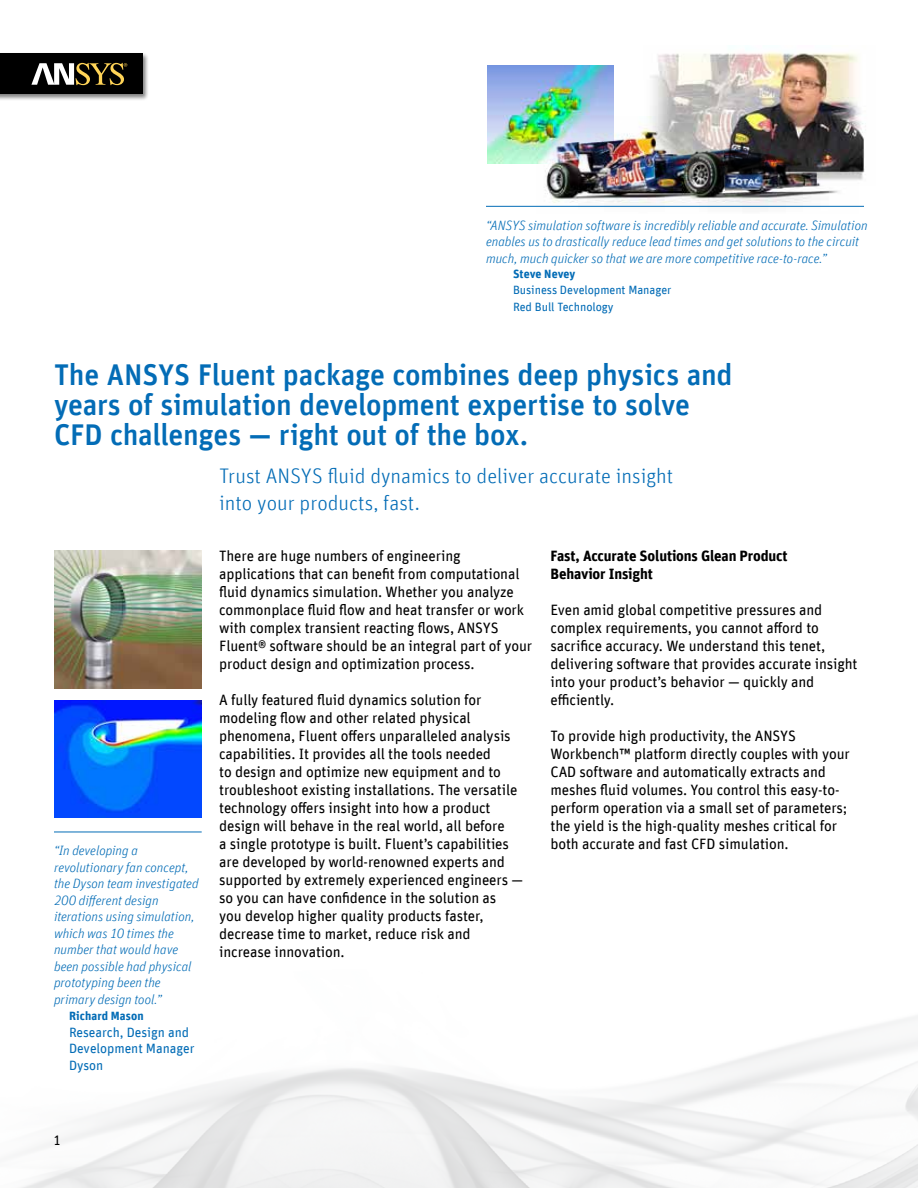
<style>
.page{position:relative;width:918px;height:1188px;background:#fff}
.page>*{position:absolute;margin:0;border:0;box-sizing:border-box;transform-origin:0 0}
.t1{font:500 30px/30px "Unit Offc Pro";letter-spacing:-.01em;color:#036cb6}
.t2{font:300 21px/27px "Unit Offc Pro";color:#036cb6}
.t3{font:15px/18px "Unit Offc Pro";letter-spacing:-.01em;color:#000}
.t4{font:700 15px/18px "Unit Offc Pro";letter-spacing:-.01em;color:#000}
.t5{font:italic 300 13.5px/16.5px "Unit Offc Pro";letter-spacing:-.005em;color:#036cb6}
.t6{font:13.5px/16.5px "Unit Offc Pro";letter-spacing:-.005em;color:#036cb6}
.t7{font:13.5px "Unit Offc Pro";color:#000}
.t8{font:12px/16.5px "Unit Offc Pro";letter-spacing:-.005em;color:#036cb6}
.t9{font:700 12px "Unit Offc Pro";letter-spacing:.01em;color:#036cb6}
</style>
<div class="page">
<div style="left:0;top:52px;width:149px;height:49px;background:#000;opacity:.5"></div>
<div style="left:0;top:54px;width:143px;height:40px;background:#000"></div>
<svg style="left:31px;top:63px;width:96px;height:22px"></svg>
<img style="left:54px;top:551px;width:148px;height:137px">
<img style="left:54px;top:700px;width:148px;height:117px">
<img style="left:488px;top:65px;width:125px;height:99px">
<img style="left:648px;top:48px;width:217px;height:132px">
<img style="left:537px;top:117px;width:322px;height:89px">
<hr style="left:486px;top:206px;width:378px;height:1px;background:#036cb6">
<hr style="left:54px;top:832px;width:148px;height:1px;background:#036cb6">
<p class="t5" style="left:486px;top:217px;width:383px">“ANSYS simulation software is incredibly reliable and accurate. Simulation enables us to drastically reduce lead times and get solutions to the circuit much, much quicker so that we are more competitive race-to-race.”</p>
<p class="t9" style="left:513px;top:265px;width:64px">Steve Nevey</p>
<p class="t8" style="left:513px;top:281px;width:160px">Business Development Manager<br>Red Bull Technology</p>
<h1 class="t1" style="left:54px;top:358px;width:680px">The ANSYS Fluent package combines deep physics and years of simulation development expertise to solve<br>CFD challenges — right out of the box.</h1>
<h2 class="t2" style="left:219px;top:462px;width:456px">Trust ANSYS fluid dynamics to deliver accurate insight into your products, fast.</h2>
<p class="t3" style="left:219px;top:546px;width:315px">There are huge numbers of engineering applications that can benefit from computational fluid dynamics simulation. Whether you analyze commonplace fluid flow and heat transfer or work with complex transient reacting flows, ANSYS Fluent® software should be an integral part of your product design and optimization process.</p>
<p class="t3" style="left:219px;top:690px;width:306px">A fully featured fluid dynamics solution for modeling flow and other related physical phenomena, Fluent offers unparalleled analysis capabilities. It provides all the tools needed<br>to design and optimize new equipment and to troubleshoot existing installations. The versatile technology offers insight into how a product design will behave in the real world, all before<br>a single prototype is built. Fluent’s capabilities are developed by world-renowned experts and supported by extremely experienced engineers — so you can have confidence in the solution as<br>you develop higher quality products faster, decrease time to market, reduce risk and increase innovation.</p>
<p class="t4" style="left:551px;top:546px;width:239px">Fast, Accurate Solutions Glean Product<br>Behavior Insight</p>
<p class="t3" style="left:551px;top:600px;width:309px">Even amid global competitive pressures and complex requirements, you cannot afford to sacrifice accuracy. We understand this tenet, delivering software that provides accurate insight into your product’s behavior — quickly and efficiently.</p>
<p class="t3" style="left:551px;top:726px;width:301px">To provide high productivity, the ANSYS Workbench™ platform directly couples with your CAD software and automatically extracts and meshes fluid volumes. You control this easy-to&shy;perform operation via a small set of parameters; the yield is the high-quality meshes critical for both accurate and fast CFD simulation.</p>
<p class="t5" style="left:54px;top:842px;width:146px">“In developing a revolutionary fan concept, the Dyson team investigated<br>200 different design iterations using simulation, which was 10 times the number that would have been possible had physical prototyping been the primary design tool.”</p>
<p class="t9" style="left:69px;top:1007px;width:76px">Richard Mason</p>
<p class="t6" style="left:69px;top:1023px;width:127px">Research, Design and<br>Development Manager<br>Dyson</p>
<p class="t7" style="left:53px;top:1131px;width:9px">1</p>
</div>
